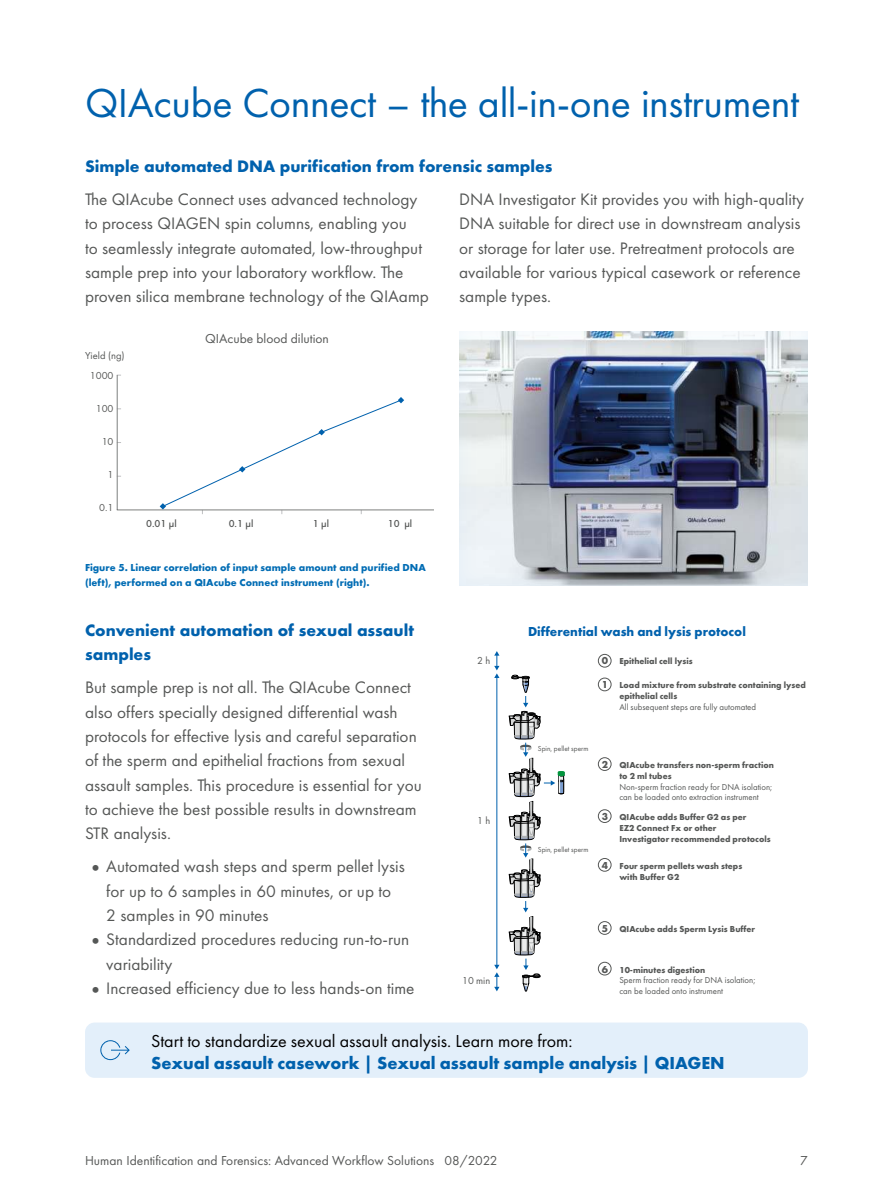
<style>
.page{position:relative;width:893px;height:1191px;background:#fff}
.page>*{position:absolute;margin:0;border:0;box-sizing:border-box;transform-origin:0 0}
.t1{font:42px "Futura PT";letter-spacing:-.01em;color:#0061ad}
.t2{font:700 18px "Futura PT";color:#0061ad}
.t3{font:18px "Futura PT";color:#000}
.t4{font:17.25px/24.3px "Futura PT";color:#555756}
.t5{font:700 17.25px/24.5px "Futura PT";color:#0061ad}
.t6{font:13.5px "Futura PT";color:#555756}
.t7{font:700 13.5px "Futura PT";color:#0061ad}
.t8{font:700 10.5px/14.5px "Futura PT";color:#006cb4}
.t9{font:10.5px/20px "Futura PT";color:#555756}
.t10{font:500 10.5px "Futura PT";color:#555756}
.t11{font:700 10.5px "Futura PT";color:#555756}
.t12{font:700 9px/10.8px "Futura PT";color:#555756}
.t13{font:9px/10.8px "Futura PT";color:#555756}
.t14{font:7.5px "Futura PT";color:#555756}
.s1{font-size:21px}
.s2{font-size:10.5px}
</style>
<div class="page">
<img style="left:459px;top:331px;width:349px;height:255px">
<svg style="left:160px;top:397px;width:244px;height:117px"></svg>
<hr style="left:117px;top:509px;width:317px;height:1px;background:#7d7f7e">
<hr style="left:117px;top:375px;width:1px;height:135px;background:#7d7f7e">
<hr style="left:497px;top:677px;width:1px;height:288px;background:#0061ad">
<svg style="left:494px;top:651px;width:5px;height:27px"></svg>
<svg style="left:494px;top:964px;width:5px;height:27px"></svg>
<svg style="left:509px;top:675px;width:55px;height:316px"></svg>
<div style="left:598px;top:654px;width:13px;height:13px;border:1px solid #555756;border-radius:50%"></div>
<div style="left:598px;top:677px;width:13px;height:14px;border:1px solid #555756;border-radius:50%"></div>
<div style="left:598px;top:757px;width:13px;height:14px;border:1px solid #555756;border-radius:50%"></div>
<div style="left:598px;top:809px;width:13px;height:14px;border:1px solid #555756;border-radius:50%"></div>
<div style="left:598px;top:858px;width:13px;height:13px;border:1px solid #555756;border-radius:50%"></div>
<div style="left:598px;top:921px;width:13px;height:13px;border:1px solid #555756;border-radius:50%"></div>
<div style="left:598px;top:962px;width:13px;height:13px;border:1px solid #555756;border-radius:50%"></div>
<div style="left:85px;top:1022px;width:723px;height:55px;background:#e3effa;border-radius:10px"></div>
<svg style="left:100px;top:1040px;width:30px;height:20px"></svg>
<h1 class="t1" style="left:85px;top:85px;width:716px">QIAcube Connect – the all-in-one instrument</h1>
<p class="t5" style="left:85px;top:155px;width:469px">Simple automated DNA purification from forensic samples</p>
<p class="t4" style="left:85px;top:188px;width:345px">The QIAcube Connect uses advanced technology to process QIAGEN spin columns, enabling you<br>to seamlessly integrate automated, low-throughput sample prep into your laboratory workflow. The proven silica membrane technology of the QIAamp</p>
<p class="t4" style="left:459px;top:188px;width:346px">DNA Investigator Kit provides you with high-quality DNA suitable for direct use in downstream analysis or storage for later use. Pretreatment protocols are available for various typical casework or reference sample types.</p>
<p class="t9" style="left:90px;top:346px;width:36px;text-indent:-5px">Yield (ng)<br>1000</p>
<p class="t9" style="left:96px;top:399px;width:19px">100</p>
<p class="t9" style="left:102px;top:432px;width:13px">10</p>
<p class="t9" style="left:108px;top:465px;width:7px">1</p>
<p class="t9" style="left:99px;top:498px;width:16px">0.1</p>
<p class="t6" style="left:205px;top:333px;width:125px">QIAcube blood dilution</p>
<p class="t10" style="left:146px;top:519px;width:32px">0.01 µl</p>
<p class="t10" style="left:229px;top:519px;width:26px">0.1 µl</p>
<p class="t10" style="left:313px;top:519px;width:18px">1 µl</p>
<p class="t10" style="left:388px;top:519px;width:26px">10 µl</p>
<p class="t8" style="left:85px;top:561px;width:342px">Figure 5. Linear correlation of input sample amount and purified DNA (left), performed on a QIAcube Connect instrument (right).</p>
<p class="t5" style="left:85px;top:619px;width:331px">Convenient automation of sexual assault samples</p>
<p class="t4" style="left:85px;top:676px;width:338px">But sample prep is not all. The QIAcube Connect also offers specially designed differential wash protocols for effective lysis and careful separation of the sperm and epithelial fractions from sexual assault samples. This procedure is essential for you to achieve the best possible results in downstream STR analysis.</p>
<p class="t4" style="left:106px;top:855px;width:300px;text-indent:-21px"><span class="s1">•</span> Automated wash steps and sperm pellet lysis for up to 6 samples in 60 minutes, or up to<br>2 samples in 90 minutes</p>
<p class="t4" style="left:106px;top:928px;width:305px;text-indent:-21px"><span class="s1">•</span> Standardized procedures reducing run-to-run variability</p>
<p class="t4" style="left:85px;top:977px;width:331px"><span class="s1">•</span> Increased efficiency due to less hands-on time</p>
<p class="t9" style="left:477px;top:651px;width:15px">2 h</p>
<p class="t9" style="left:477px;top:811px;width:15px">1 h</p>
<p class="t9" style="left:462px;top:971px;width:30px">10 min</p>
<p class="t7" style="left:528px;top:626px;width:219px">Differential wash and lysis protocol</p>
<p class="t12" style="left:602px;top:657px;width:92px"><span class="s2">0</span> Epithelial cell lysis</p>
<p class="t11" style="left:602px;top:680px;width:8px">1</p>
<p class="t12" style="left:619px;top:680px;width:188px">Load mixture from substrate containing lysed epithelial cells</p>
<p class="t13" style="left:619px;top:702px;width:138px">All subsequent steps are fully automated</p>
<p class="t14" style="left:538px;top:745px;width:52px">Spin, pellet sperm</p>
<p class="t14" style="left:538px;top:846px;width:52px">Spin, pellet sperm</p>
<p class="t11" style="left:602px;top:760px;width:8px">2</p>
<p class="t12" style="left:619px;top:760px;width:156px">QIAcube transfers non-sperm fraction to 2 ml tubes</p>
<p class="t13" style="left:619px;top:782px;width:154px">Non-sperm fraction ready for DNA isolation; can be loaded onto extraction instrument</p>
<p class="t11" style="left:602px;top:812px;width:8px">3</p>
<p class="t12" style="left:619px;top:812px;width:153px">QIAcube adds Buffer G2 as per<br>EZ2 Connect Fx or other<br>Investigator recommended protocols</p>
<p class="t11" style="left:602px;top:861px;width:8px">4</p>
<p class="t12" style="left:619px;top:861px;width:124px">Four sperm pellets wash steps with Buffer G2</p>
<p class="t12" style="left:602px;top:924px;width:155px"><span class="s2">5</span> QIAcube adds Sperm Lysis Buffer</p>
<p class="t12" style="left:619px;top:965px;width:87px">10-minutes digestion</p>
<p class="t13" style="left:619px;top:975px;width:137px">Sperm fraction ready for DNA isolation; can be loaded onto instrument</p>
<p class="t11" style="left:602px;top:964px;width:8px">6</p>
<p class="t3" style="left:151px;top:1033px;width:423px">Start to standardize sexual assault analysis. Learn more from:</p>
<p class="t2" style="left:151px;top:1055px;width:575px">Sexual assault casework | Sexual assault sample analysis | QIAGEN</p>
<p class="t6" style="left:85px;top:1155px;width:414px">Human Identification and Forensics: Advanced Workflow Solutions 08/2022</p>
<p class="t6" style="left:800px;top:1155px;width:9px">7</p>
</div>
